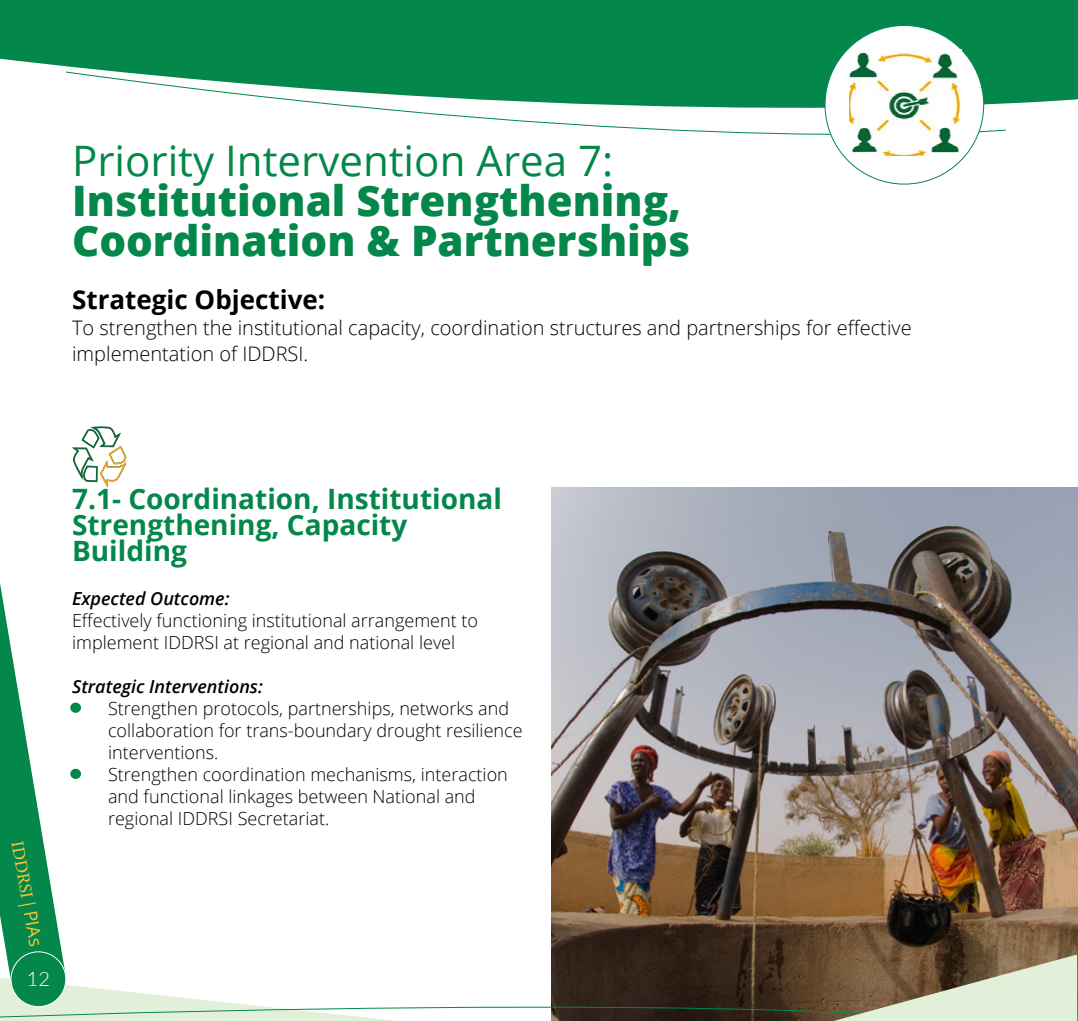
<style>
.page{position:relative;width:1078px;height:1021px;background:#fff}
.page>*{position:absolute;margin:0;border:0;box-sizing:border-box;transform-origin:0 0}
.t1{font:800 42px/40px "Open Sans";color:#03874a}
.t2{font:42px "Open Sans";color:#03874a}
.t3{font:700 28px/26px "Open Sans";color:#03874a}
.t4{font:700 26px "Open Sans";color:#000}
.t5{font:300 20px/26px "Open Sans";color:#000}
.t6{font:300 20px "Lato";color:#fff}
.t7{font:300 18px/22px "Open Sans";color:#000}
.t8{font:italic 600 18px "Open Sans";color:#000}
.t9{font:18px "Minion Pro";color:#ffc435}
.s1{font-family:"Open Sans"}
</style>
<div class="page">
<img style="left:551px;top:488px;width:526px;height:60px">
<svg style="left:72px;top:426px;width:55px;height:62px"></svg>
<div style="left:0;top:0;width:1077px;height:104px;background:#03874a"></div>
<svg style="left:65px;top:71px;width:941px;height:87px"></svg>
<div style="left:824px;top:25px;width:159px;height:159px;background:#fff;border-radius:50%"></div>
<img style="left:849px;top:52px;width:111px;height:103px">
<img style="left:0;top:548px;width:1078px;height:472px">
<h1 class="t2" style="left:72px;top:132px;width:542px">Priority Intervention Area 7:</h1>
<h1 class="t1" style="left:72px;top:179px;width:619px">Institutional Strengthening,<br>Coordination &amp; Partnerships</h1>
<h3 class="t4" style="left:72px;top:281px;width:255px">Strategic Objective:</h3>
<p class="t5" style="left:72px;top:314px;width:841px">To strengthen the institutional capacity, coordination structures and partnerships for effective implementation of IDDRSI.</p>
<p class="t9" style="left:29px;top:838px;width:108px;rotate:80deg">IDDRSI | <span class="s1">PIAs</span></p>
<p class="t6" style="left:27px;top:964px;width:25px">12</p>
<h2 class="t3" style="left:72px;top:485px;width:431px">7.1- Coordination, Institutional<br>Strengthening, Capacity<br>Building</h2>
<p class="t8" style="left:72px;top:586px;width:159px">Expected Outcome:</p>
<p class="t7" style="left:72px;top:609px;width:407px">Effectively functioning institutional arrangement to implement IDDRSI at regional and national level</p>
<p class="t8" style="left:72px;top:674px;width:192px">Strategic Interventions:</p>
<p class="t7" style="left:108px;top:697px;width:416px;text-indent:-36px">• Strengthen protocols, partnerships, networks and collaboration for trans-boundary drought resilience interventions.</p>
<p class="t7" style="left:108px;top:763px;width:401px;text-indent:-36px">• Strengthen coordination mechanisms, interaction and functional linkages between National and regional IDDRSI Secretariat.</p>
</div>
